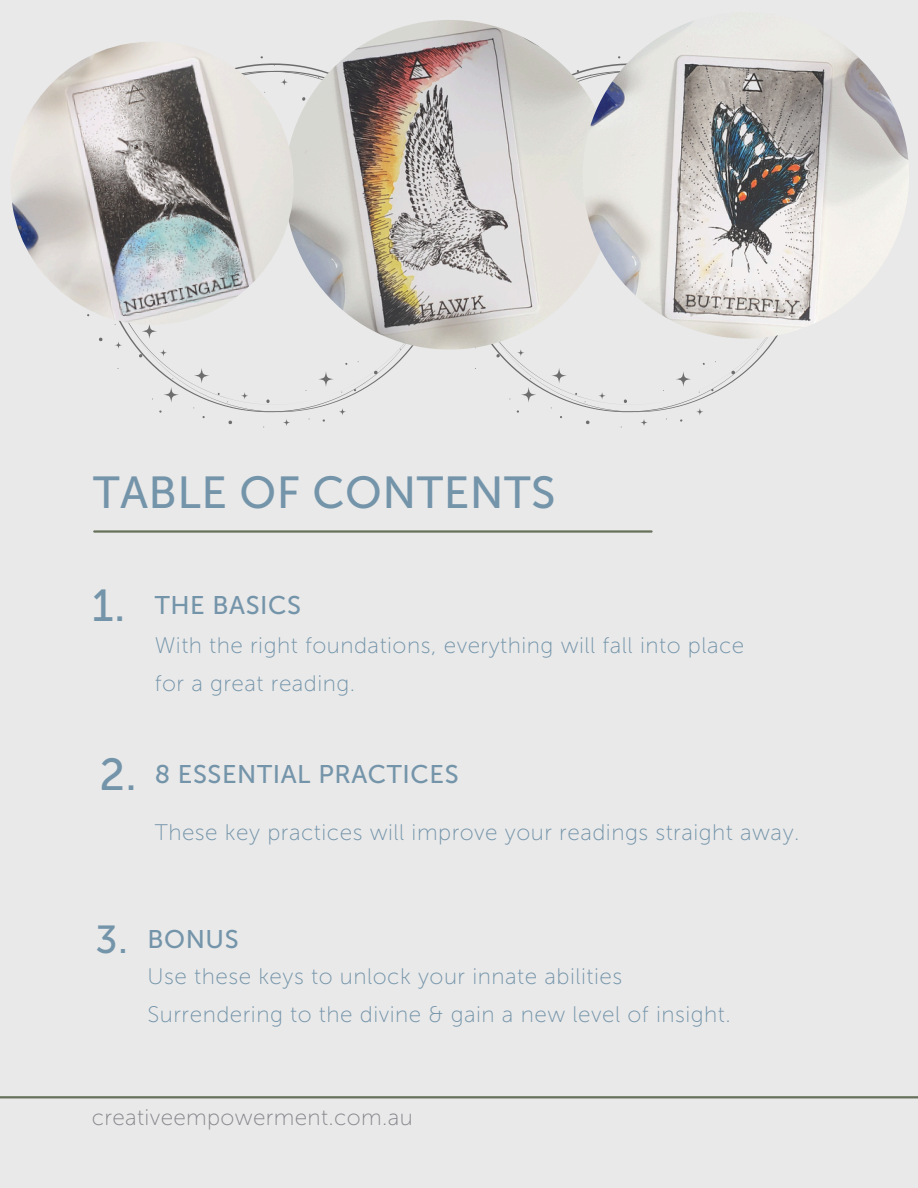
<style>
.page{position:relative;width:918px;height:1188px;background:#e9e9e9}
.page>*{position:absolute;margin:0;border:0;box-sizing:border-box;transform-origin:0 0}
.t1{font:44.7px "Museo Sans 500";letter-spacing:.01em;color:#7494aa}
.t2{font:39px "Museo Sans 500";color:#7494aa}
.t3{font:25.5px "Museo Sans 500";letter-spacing:.02em;color:#7494aa}
.t4{font:22.5px "Museo Sans 100";letter-spacing:.02em;color:#7494aa}
.t5{font:22.5px "Museo Sans 100";letter-spacing:.015em;color:#86868d}
</style>
<div class="page">
<svg style="left:640px;top:419px;width:8px;height:7px"></svg>
<svg style="left:475px;top:71px;width:303px;height:341px"></svg>
<svg style="left:731px;top:371px;width:4px;height:4px"></svg>
<svg style="left:586px;top:421px;width:4px;height:3px"></svg>
<svg style="left:624px;top:399px;width:3px;height:4px"></svg>
<svg style="left:496px;top:354px;width:4px;height:4px"></svg>
<svg style="left:283px;top:419px;width:7px;height:7px"></svg>
<svg style="left:115px;top:71px;width:298px;height:341px"></svg>
<svg style="left:374px;top:371px;width:4px;height:4px"></svg>
<svg style="left:228px;top:421px;width:4px;height:3px"></svg>
<svg style="left:266px;top:399px;width:4px;height:4px"></svg>
<svg style="left:99px;top:337px;width:4px;height:4px"></svg>
<svg style="left:139px;top:354px;width:4px;height:4px"></svg>
<svg style="left:302px;top:97px;width:4px;height:4px"></svg>
<img style="left:285px;top:20px;width:329px;height:330px;border-radius:50%">
<hr style="left:0;top:1096px;width:918px;height:2px;background:#66705a">
<svg style="left:368px;top:20px;width:288px;height:22px"></svg>
<img style="left:12px;top:42px;width:287px;height:288px">
<img style="left:583px;top:12px;width:326px;height:327px;border-radius:50%">
<hr style="left:94px;top:530px;width:558px;height:3px;background:#66705a">
<p class="t1" style="left:93px;top:466px;width:464px">TABLE OF CONTENTS</p>
<p class="t1" style="left:92px;top:579px;width:35px">1.</p>
<h2 class="t3" style="left:155px;top:590px;width:148px">THE BASICS</h2>
<h1 class="t4" style="left:155px;top:632px;width:591px">With the right foundations, everything will fall into place</h1>
<h3 class="t4" style="left:155px;top:670px;width:202px">for a great reading.</h3>
<p class="t1" style="left:99px;top:747px;width:39px">2.</p>
<h1 class="t3" style="left:155px;top:759px;width:305px">8 ESSENTIAL PRACTICES</h1>
<p class="t4" style="left:155px;top:819px;width:646px">These key practices will improve your readings straight away.</p>
<h3 class="t2" style="left:96px;top:916px;width:34px">3.</h3>
<p class="t3" style="left:148px;top:925px;width:93px">BONUS</p>
<p class="t4" style="left:148px;top:963px;width:476px">Use these keys to unlock your innate abilities</p>
<h1 class="t4" style="left:148px;top:1001px;width:585px">Surrendering to the divine &amp; gain a new level of insight.</h1>
<p class="t5" style="left:92px;top:1104px;width:323px">creativeempowerment.com.au</p>
</div>
